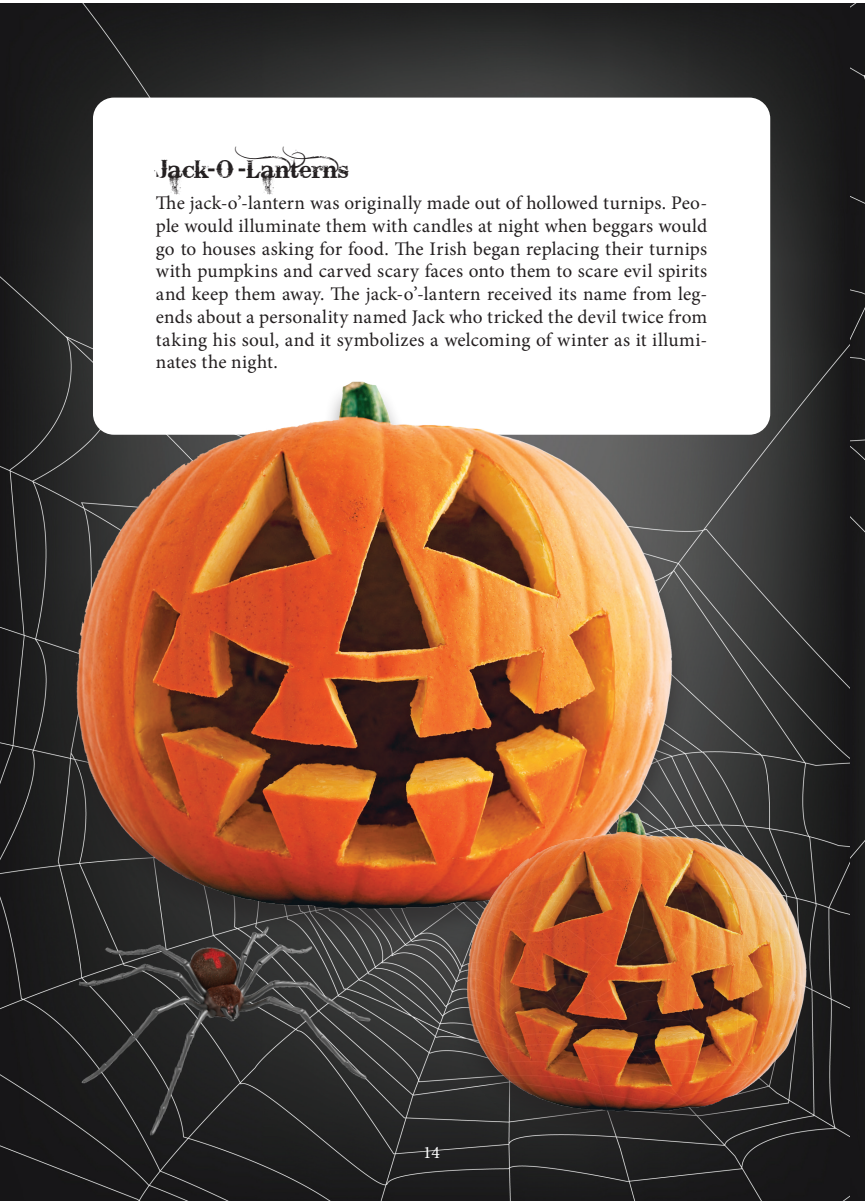
<style>
.page{position:relative;width:866px;height:1203px;background:#fff}
.page>*{position:absolute;margin:0;border:0;box-sizing:border-box;transform-origin:0 0}
.t1{font:24.5px "Bleeding Cowboys";letter-spacing:.025em;color:#231f20}
.t2{font:19.25px/22.8px "Minion Pro";letter-spacing:.015em;color:#231f20;text-align:justify}
.t3{font:17.5px "Minion Pro";color:#fff}
</style>
<div class="page">
<img style="left:0;top:3px;width:865px;height:1197px">
<div style="left:93px;top:98px;width:677px;height:337px;background:#fff;border-radius:21px"></div>
<img style="left:61px;top:378px;width:625px;height:540px">
<div style="left:450px;top:811px;width:373px;height:333px;background:#231f20;opacity:.5"></div>
<img style="left:458px;top:809px;width:356px;height:308px">
<img style="left:56px;top:899px;width:350px;height:291px">
<p class="t1" style="left:156px;top:156px;width:224px">JACK-O’-LANTERNS</p>
<p class="t2" style="left:156px;top:192px;width:553px">The jack-o’-lantern was originally made out of hollowed turnips. Peo&shy;ple would illuminate them with candles at night when beggars would go to houses asking for food. The Irish began replacing their turnips with pumpkins and carved scary faces onto them to scare evil spirits and keep them away. The jack-o’-lantern received its name from leg&shy;ends about a personality named Jack who tricked the devil twice from taking his soul, and it symbolizes a welcoming of winter as it illumi&shy;nates the night.</p>
<p class="t3" style="left:423px;top:1140px;width:18px">14</p>
</div>
